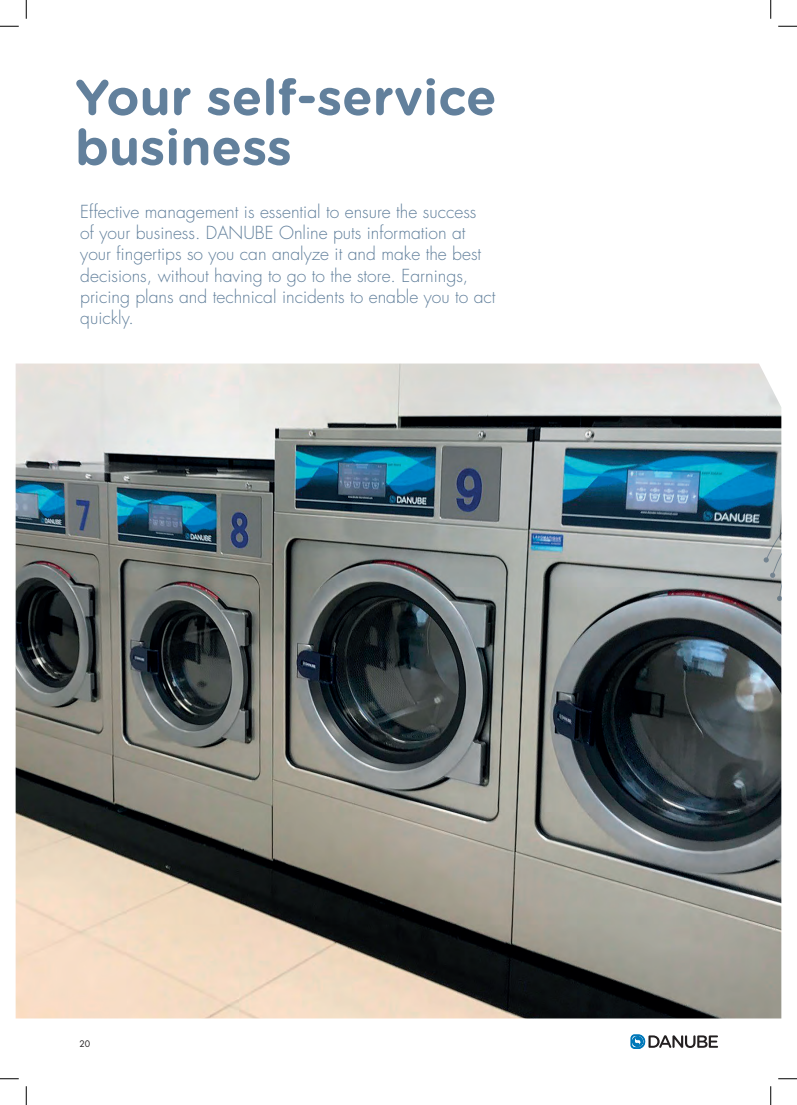
<style>
.page{position:relative;width:797px;height:1105px;background:#fff}
.page>*{position:absolute;margin:0;border:0;box-sizing:border-box;transform-origin:0 0}
.t1{font:700 50px/50px "Gotham Rounded";color:#62809c}
.t2{font:300 17.5px/21.2px "Futura Std";color:#62809c}
.t3{font:8.75px "Futura Std";color:#231f20}
</style>
<div class="page">
<img style="left:16px;top:363px;width:765px;height:655px">
<svg style="left:630px;top:1000px;width:88px;height:49px"></svg>
<svg style="left:763px;top:483px;width:18px;height:239px;background:#738086"></svg>
<svg style="left:0;top:25px;width:19px;height:2px"></svg>
<svg style="left:778px;top:25px;width:19px;height:2px"></svg>
<svg style="left:0;top:1078px;width:19px;height:1px"></svg>
<svg style="left:778px;top:1078px;width:19px;height:1px"></svg>
<svg style="left:25px;top:0;width:2px;height:19px"></svg>
<svg style="left:25px;top:1086px;width:2px;height:19px"></svg>
<svg style="left:770px;top:0;width:1px;height:19px"></svg>
<svg style="left:770px;top:1086px;width:1px;height:19px"></svg>
<h1 class="t1" style="left:75px;top:70px;width:423px">Your self-service business</h1>
<p class="t2" style="left:80px;top:201px;width:417px">Effective management is essential to ensure the success<br>of your business. DANUBE Online puts information at your fingertips so you can analyze it and make the best decisions, without having to go to the store. Earnings, pricing plans and technical incidents to enable you to act quickly.</p>
<p class="t3" style="left:79px;top:1038px;width:12px">20</p>
</div>
